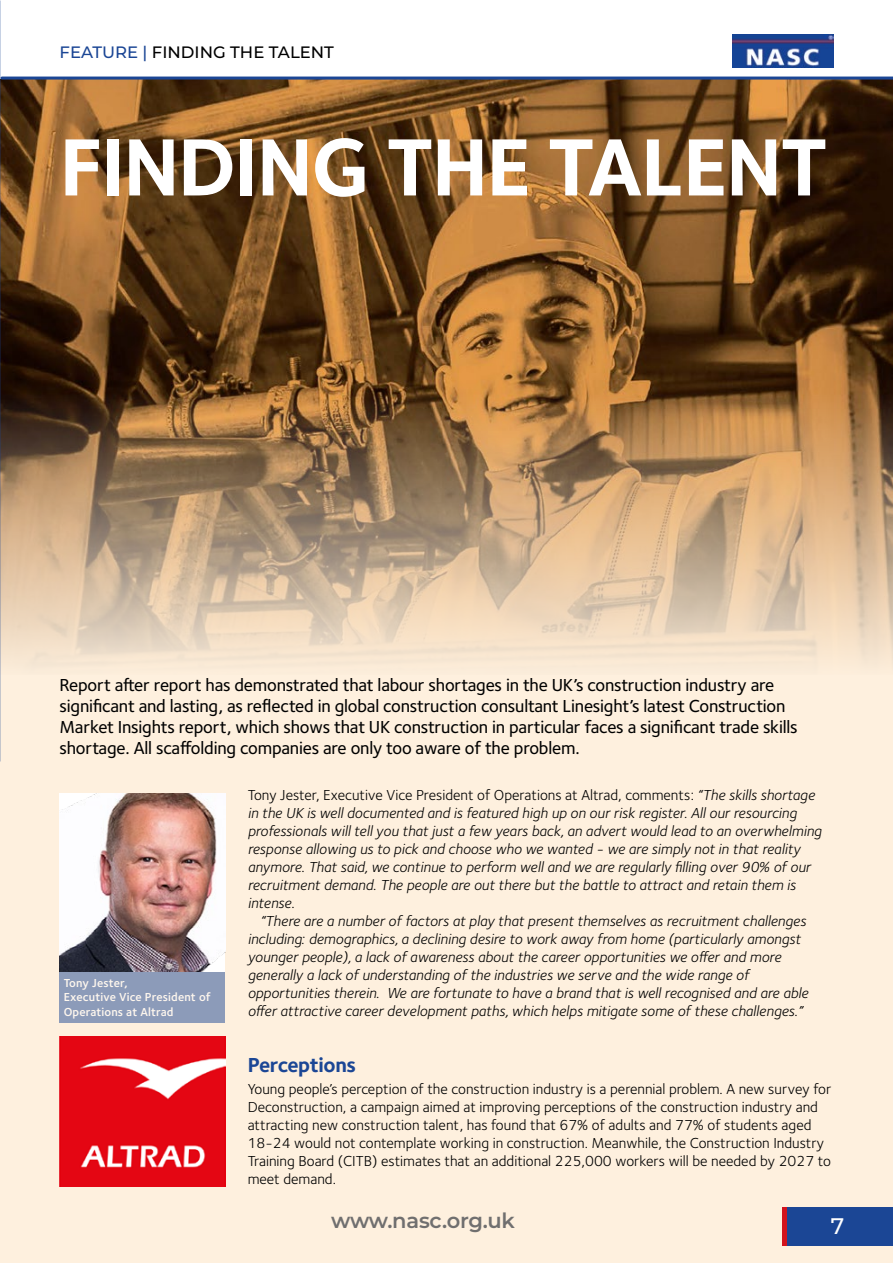
<style>
.page{position:relative;width:893px;height:1263px;background:#fff}
.page>*{position:absolute;margin:0;border:0;box-sizing:border-box;transform-origin:0 0}
.t1{font:700 84px "Foundry Sterling";letter-spacing:-.02em;color:#fff}
.t2{font:100 22.5px "Montserrat";color:#fff}
.t3{font:100 21px "Montserrat";letter-spacing:-.01em;color:#706f6f}
.t4{font:700 21px "Foundry Sterling";letter-spacing:-.02em;color:#1b4695}
.t5{font:500 18px/21px "Foundry Sterling";letter-spacing:-.01em;color:#000}
.t6{font:100 16.5px "Montserrat";color:#000}
.t7{font:italic 15px/18px "Foundry Sterling";color:#000}
.t8{font:15px/18px "Foundry Sterling";color:#000}
.t9{font:600 12px/14.4px "Foundry Sterling";letter-spacing:.01em;color:#fff}
.s1{color:#1b4695}
.s2{font-style:normal}
</style>
<div class="page">
<div style="left:0;top:668px;width:893px;height:595px;background:#fef0de"></div>
<img style="left:1px;top:80px;width:892px;height:312px">
<svg style="left:1px;top:392px;width:892px;height:276px;background:#c1a280"></svg>
<div style="left:787px;top:1208px;width:106px;height:38px;background:#1b4695"></div>
<div style="left:782px;top:1208px;width:5px;height:38px;background:#d2131d"></div>
<img style="left:733px;top:34px;width:100px;height:33px">
<hr style="left:2px;top:77px;width:891px;height:3px;background:#1b4695">
<img style="left:0;top:0;width:1px;height:761px">
<img style="left:60px;top:1036px;width:165px;height:150px">
<div style="left:60px;top:972px;width:165px;height:51px;background:#8c9bb9"></div>
<img style="left:60px;top:793px;width:165px;height:179px">
<p class="t6" style="left:60px;top:42px;width:276px"><span class="s1">FEATURE |</span> FINDING THE TALENT</p>
<h1 class="t1" style="left:60px;top:117px;width:770px">FINDING THE TALENT</h1>
<p class="t5" style="left:60px;top:675px;width:740px">Report after report has demonstrated that labour shortages in the UK’s construction industry are significant and lasting, as reflected in global construction consultant Linesight’s latest Construction Market Insights report, which shows that UK construction in particular faces a significant trade skills shortage. All scaffolding companies are only too aware of the problem.</p>
<p class="t9" style="left:64px;top:976px;width:149px">Tony Jester,<br>Executive Vice President of<br>Operations at Altrad</p>
<p class="t7" style="left:248px;top:786px;width:575px"><span class="s2">Tony Jester, Executive Vice President of Operations at Altrad, comments:</span> “The skills shortage in the UK is well documented and is featured high up on our risk register. All our resourcing professionals will tell you that just a few years back, an advert would lead to an overwhelming response allowing us to pick and choose who we wanted - we are simply not in that reality anymore. That said, we continue to perform well and we are regularly filling over 90% of our recruitment demand. The people are out there but the battle to attract and retain them is intense.</p>
<p class="t7" style="left:248px;top:912px;width:562px;text-indent:13px">“There are a number of factors at play that present themselves as recruitment challenges including: demographics, a declining desire to work away from home (particularly amongst younger people), a lack of awareness about the career opportunities we offer and more generally a lack of understanding of the industries we serve and the wide range of opportunities therein. We are fortunate to have a brand that is well recognised and are able offer attractive career development paths, which helps mitigate some of these challenges.”</p>
<h3 class="t4" style="left:248px;top:1052px;width:110px">Perceptions</h3>
<p class="t8" style="left:248px;top:1080px;width:585px">Young people’s perception of the construction industry is a perennial problem. A new survey for Deconstruction, a campaign aimed at improving perceptions of the construction industry and attracting new construction talent, has found that 67% of adults and 77% of students aged 18-24 would not contemplate working in construction. Meanwhile, the Construction Industry Training Board (CITB) estimates that an additional 225,000 workers will be needed by 2027 to meet demand.</p>
<h3 class="t3" style="left:331px;top:1206px;width:185px">www.nasc.org.uk</h3>
<h2 class="t2" style="left:831px;top:1211px;width:15px">7</h2>
</div>
